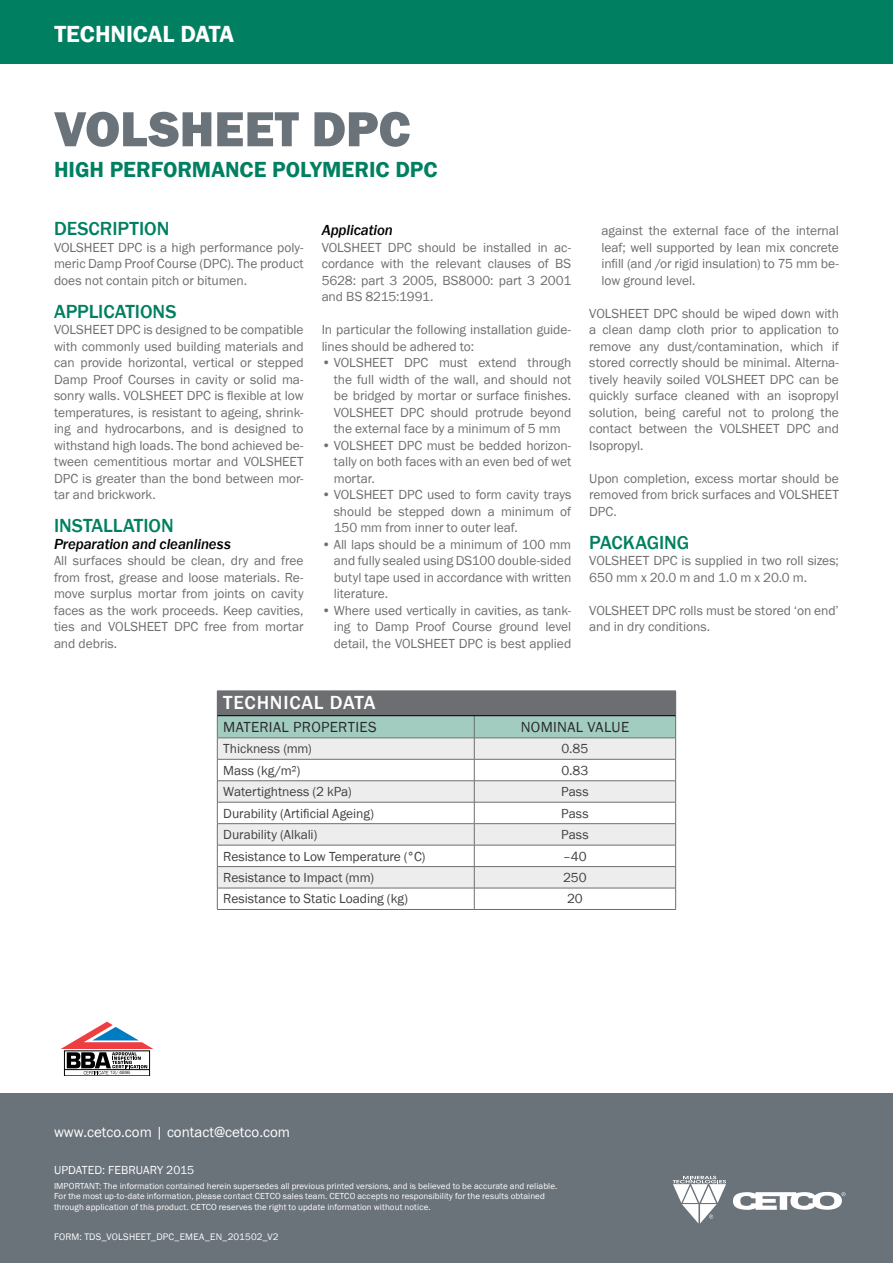
<style>
.page{position:relative;width:893px;height:1263px;background:#fff}
.page>*{position:absolute;margin:0;border:0;box-sizing:border-box;transform-origin:0 0}
.t1{font:800 51px "Franklin Gothic";color:#6a727a}
.t2{font:600 24px "Franklin Gothic";color:#fff}
.t3{font:600 22.5px "Franklin Gothic";color:#008061}
.t4{font:500 19.5px "Franklin Gothic";color:#008061}
.t5{font:500 19.5px "Franklin Gothic";letter-spacing:.035em;color:#fff}
.t6{font:italic 500 15px "Franklin Gothic";letter-spacing:-.01em;color:#000}
.t7{font:15px "Franklin Gothic";color:#fff}
.t8{font:15px "Franklin Gothic";letter-spacing:.02em;color:#292829}
.t9{font:13.5px/16.5px "Franklin Gothic";letter-spacing:-.005em;color:#6d6e71;text-align:justify}
.t10{font:13.5px "Franklin Gothic";letter-spacing:-.005em;color:#414042}
.t11{font:12px "Franklin Gothic";letter-spacing:.005em;color:#fff}
.t12{font:9.75px "Franklin Gothic";letter-spacing:.015em;color:#fff}
.t13{font:9px/10.5px "Franklin Gothic";letter-spacing:.01em;color:#fff}
.t14{font:4.65px "Eurostile";color:#000}
</style>
<div class="page">
<div style="left:0;top:0;width:893px;height:64px;background:#008061"></div>
<div style="left:0;top:1093px;width:893px;height:170px;background:#6a727a"></div>
<svg style="left:733px;top:1192px;width:113px;height:18px"></svg>
<svg style="left:673px;top:1176px;width:53px;height:47px"></svg>
<hr style="left:217px;top:909px;width:257px;height:1px;background:#6d6e71">
<hr style="left:474px;top:909px;width:202px;height:1px;background:#6d6e71">
<svg style="left:217px;top:691px;width:459px;height:218px"></svg>
<hr style="left:217px;top:715px;width:459px;height:1px;background:#000">
<svg style="left:61px;top:1022px;width:92px;height:52px"></svg>
<hr style="left:65px;top:1069px;width:84px;height:1px;background:#000">
<h2 class="t2" style="left:55px;top:20px;width:181px">TECHNICAL DATA</h2>
<h1 class="t1" style="left:54px;top:96px;width:358px">VOLSHEET DPC</h1>
<h3 class="t3" style="left:54px;top:156px;width:385px">HIGH PERFORMANCE POLYMERIC DPC</h3>
<h3 class="t4" style="left:54px;top:217px;width:117px">DESCRIPTION</h3>
<p class="t9" style="left:54px;top:239px;width:251px">VOLSHEET DPC is a high performance poly&shy;meric Damp Proof Course (DPC). The product does not contain pitch or bitumen.</p>
<h3 class="t4" style="left:54px;top:299px;width:124px">APPLICATIONS</h3>
<p class="t9" style="left:54px;top:322px;width:251px">VOLSHEET DPC is designed to be compatible with commonly used building materials and can provide horizontal, vertical or stepped Damp Proof Courses in cavity or solid ma&shy;sonry walls. VOLSHEET DPC is flexible at low temperatures, is resistant to ageing, shrink&shy;ing and hydrocarbons, and is designed to withstand high loads. The bond achieved be&shy;tween cementitious mortar and VOLSHEET DPC is greater than the bond between mor&shy;tar and brickwork.</p>
<h3 class="t4" style="left:54px;top:514px;width:121px">INSTALLATION</h3>
<p class="t6" style="left:54px;top:534px;width:178px">Preparation and cleanliness</p>
<p class="t9" style="left:54px;top:553px;width:251px">All surfaces should be clean, dry and free from frost, grease and loose materials. Re&shy;move surplus mortar from joints on cavity faces as the work proceeds. Keep cavities, ties and VOLSHEET DPC free from mortar and debris.</p>
<p class="t6" style="left:322px;top:221px;width:73px">Application</p>
<p class="t9" style="left:322px;top:239px;width:251px">VOLSHEET DPC should be installed in ac&shy;cordance with the relevant clauses of BS 5628: part 3 2005, BS8000: part 3 2001 and BS 8215:1991.</p>
<p class="t9" style="left:322px;top:322px;width:251px">In particular the following installation guide&shy;lines should be adhered to:</p>
<p class="t9" style="left:334px;top:355px;width:239px;text-indent:-12px">• VOLSHEET DPC must extend through the full width of the wall, and should not be bridged by mortar or surface finishes.<br>VOLSHEET DPC should protrude beyond the external face by a minimum of 5 mm</p>
<p class="t9" style="left:334px;top:437px;width:239px;text-indent:-12px">• VOLSHEET DPC must be bedded horizon&shy;tally on both faces with an even bed of wet mortar.</p>
<p class="t9" style="left:334px;top:487px;width:239px;text-indent:-12px">• VOLSHEET DPC used to form cavity trays should be stepped down a minimum of 150 mm from inner to outer leaf.</p>
<p class="t9" style="left:334px;top:536px;width:239px;text-indent:-12px">• All laps should be a minimum of 100 mm and fully sealed using DS100 double-sided butyl tape used in accordance with written literature.</p>
<p class="t9" style="left:334px;top:602px;width:239px;text-indent:-12px">• Where used vertically in cavities, as tank&shy;ing to Damp Proof Course ground level detail, the VOLSHEET DPC is best applied</p>
<p class="t9" style="left:601px;top:223px;width:239px">against the external face of the internal leaf; well supported by lean mix concrete infill (and /or rigid insulation) to 75 mm be&shy;low ground level.</p>
<p class="t9" style="left:589px;top:305px;width:251px">VOLSHEET DPC should be wiped down with a clean damp cloth prior to application to remove any dust/contamination, which if stored correctly should be minimal. Alterna&shy;tively heavily soiled VOLSHEET DPC can be quickly surface cleaned with an isopropyl solution, being careful not to prolong the contact between the VOLSHEET DPC and Isopropyl.</p>
<p class="t9" style="left:589px;top:470px;width:251px">Upon completion, excess mortar should be removed from brick surfaces and VOLSHEET DPC.</p>
<h3 class="t4" style="left:589px;top:530px;width:102px">PACKAGING</h3>
<p class="t9" style="left:589px;top:553px;width:251px">VOLSHEET DPC is supplied in two roll sizes;<br>650 mm x 20.0 m and 1.0 m x 20.0 m.</p>
<p class="t9" style="left:589px;top:602px;width:251px">VOLSHEET DPC rolls must be stored ‘on end’ and in dry conditions.</p>
<p class="t14" style="left:110px;top:1070px;width:22px">12/4896</p>
<h3 class="t5" style="left:223px;top:690px;width:154px">TECHNICAL DATA</h3>
<p class="t8" style="left:223px;top:717px;width:155px">MATERIAL PROPERTIES</p>
<p class="t8" style="left:521px;top:717px;width:110px">NOMINAL VALUE</p>
<p class="t10" style="left:223px;top:740px;width:90px">Thickness (mm)</p>
<p class="t10" style="left:561px;top:740px;width:29px">0.85</p>
<p class="t10" style="left:223px;top:762px;width:79px">Mass (kg/m²)</p>
<p class="t10" style="left:561px;top:762px;width:29px">0.83</p>
<p class="t10" style="left:223px;top:783px;width:130px">Watertightness (2 kPa)</p>
<p class="t10" style="left:561px;top:783px;width:29px">Pass</p>
<p class="t10" style="left:223px;top:805px;width:152px">Durability (Artificial Ageing)</p>
<p class="t10" style="left:561px;top:805px;width:29px">Pass</p>
<p class="t10" style="left:223px;top:826px;width:96px">Durability (Alkali)</p>
<p class="t10" style="left:561px;top:826px;width:29px">Pass</p>
<p class="t10" style="left:223px;top:848px;width:204px">Resistance to Low Temperature (°C)</p>
<p class="t10" style="left:563px;top:848px;width:25px">–40</p>
<p class="t10" style="left:223px;top:869px;width:152px">Resistance to Impact (mm)</p>
<p class="t10" style="left:563px;top:869px;width:25px">250</p>
<p class="t10" style="left:223px;top:890px;width:186px">Resistance to Static Loading (kg)</p>
<p class="t10" style="left:567px;top:890px;width:17px">20</p>
<p class="t7" style="left:54px;top:1123px;width:238px">www.cetco.com | contact@cetco.com</p>
<p class="t11" style="left:54px;top:1162px;width:142px">UPDATED: FEBRUARY 2015</p>
<p class="t13" style="left:54px;top:1180px;width:505px">IMPORTANT: The information contained herein supersedes all previous printed versions, and is believed to be accurate and reliable.<br>For the most up-to-date information, please contact CETCO sales team. CETCO accepts no responsibility for the results obtained through application of this product. CETCO reserves the right to update information without notice.</p>
<p class="t12" style="left:54px;top:1231px;width:226px">FORM: TDS_VOLSHEET_DPC_EMEA_EN_201502_V2</p>
</div>
